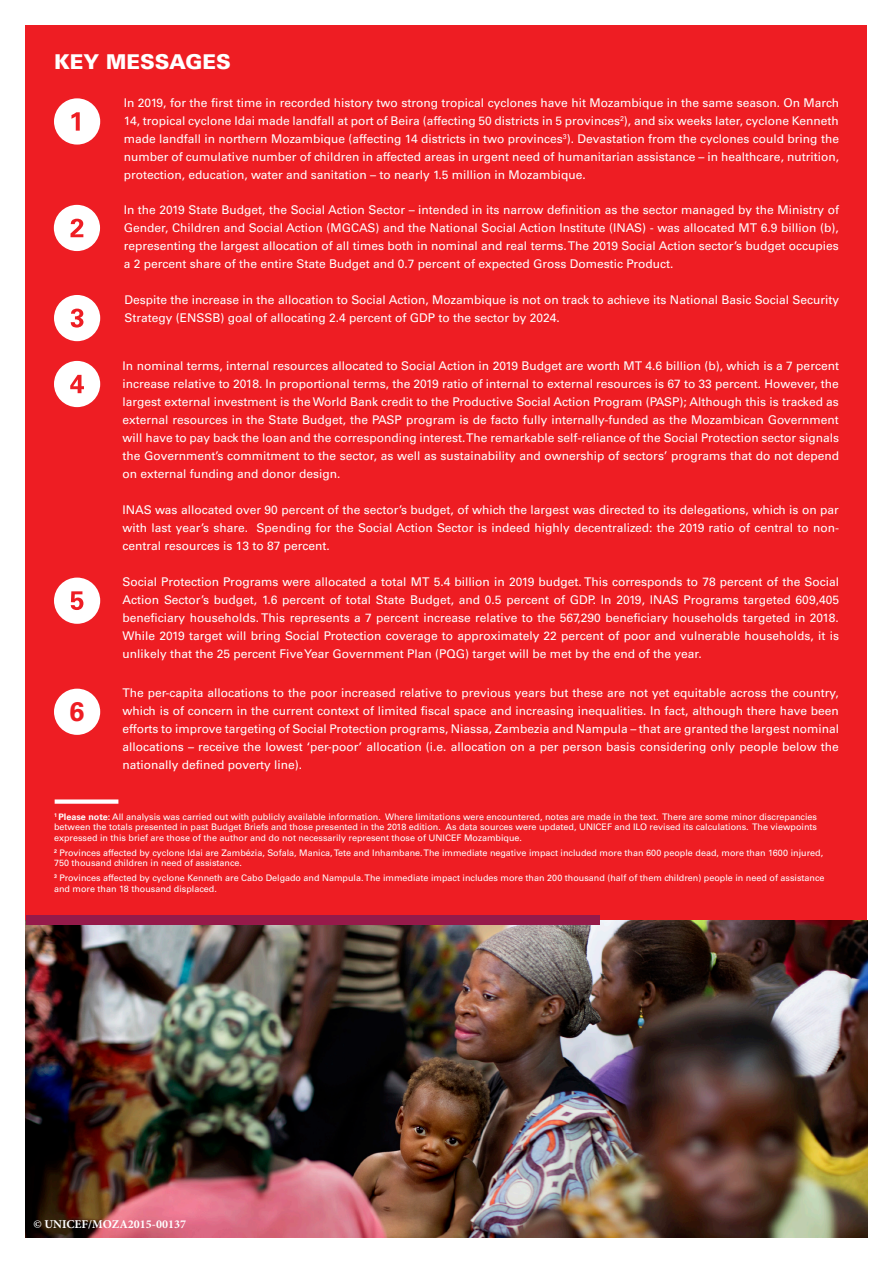
<style>
.page{position:relative;width:893px;height:1263px;background:#fff}
.page>*{position:absolute;margin:0;border:0;box-sizing:border-box;transform-origin:0 0}
.t1{font:700 26.85px "Univers LT Std";color:#ee1d23}
.t2{font:900 20.4px "Univers LT Std";color:#fff}
.t3{font:12px/18px "Univers LT Std";color:#fff;text-align:justify}
.t4{font:700 12px "Minion Pro";color:#fff}
.t5{font:9px/10.8px "Univers LT Std";color:#fff}
.s1{font-weight:700}
</style>
<div class="page">
<div style="left:26px;top:26px;width:841px;height:918px;background:#ee1d23"></div>
<div style="left:54px;top:98px;width:46px;height:47px;background:#fff;border-radius:50%"></div>
<svg style="left:71px;top:112px;width:9px;height:19px"></svg>
<div style="left:54px;top:205px;width:46px;height:46px;background:#fff;border-radius:50%"></div>
<svg style="left:71px;top:219px;width:12px;height:18px"></svg>
<div style="left:54px;top:295px;width:46px;height:46px;background:#fff;border-radius:50%"></div>
<svg style="left:71px;top:309px;width:12px;height:19px"></svg>
<div style="left:54px;top:361px;width:46px;height:46px;background:#fff;border-radius:50%"></div>
<svg style="left:70px;top:375px;width:14px;height:18px"></svg>
<div style="left:54px;top:578px;width:46px;height:46px;background:#fff;border-radius:50%"></div>
<svg style="left:71px;top:591px;width:12px;height:19px"></svg>
<div style="left:54px;top:689px;width:46px;height:46px;background:#fff;border-radius:50%"></div>
<div style="left:55px;top:799px;width:63px;height:5px;background:#fff"></div>
<img style="left:26px;top:920px;width:841px;height:317px">
<div style="left:26px;top:916px;width:573px;height:9px;background:#961a4a"></div>
<p class="t2" style="left:54px;top:49px;width:178px">KEY MESSAGES</p>
<p class="t3" style="left:124px;top:94px;width:717px">In 2019, for the first time in recorded history two strong tropical cyclones have hit Mozambique in the same season. On March 14, tropical cyclone Idai made landfall at port of Beira (affecting 50 districts in 5 provinces<sup>2</sup>), and six weeks later, cyclone Kenneth made landfall in northern Mozambique (affecting 14 districts in two provinces<sup>3</sup>). Devastation from the cyclones could bring the number of cumulative number of children in affected areas in urgent need of humanitarian assistance – in healthcare, nutrition, protection, education, water and sanitation – to nearly 1.5 million in Mozambique.</p>
<p class="t3" style="left:124px;top:200px;width:717px">In the 2019 State Budget, the Social Action Sector – intended in its narrow definition as the sector managed by the Ministry of Gender, Children and Social Action (MGCAS) and the National Social Action Institute (INAS) - was allocated MT 6.9 billion (b), representing the largest allocation of all times both in nominal and real terms. The 2019 Social Action sector’s budget occupies a 2 percent share of the entire State Budget and 0.7 percent of expected Gross Domestic Product.</p>
<p class="t3" style="left:124px;top:290px;width:716px">Despite the increase in the allocation to Social Action, Mozambique is not on track to achieve its National Basic Social Security<br>Strategy (ENSSB) goal of allocating 2.4 percent of GDP to the sector by 2024.</p>
<p class="t3" style="left:123px;top:356px;width:718px">In nominal terms, internal resources allocated to Social Action in 2019 Budget are worth MT 4.6 billion (b), which is a 7 percent increase relative to 2018. In proportional terms, the 2019 ratio of internal to external resources is 67 to 33 percent. However, the largest external investment is the World Bank credit to the Productive Social Action Program (PASP); Although this is tracked as external resources in the State Budget, the PASP program is de facto fully internally-funded as the Mozambican Government will have to pay back the loan and the corresponding interest. The remarkable self-reliance of the Social Protection sector signals the Government’s commitment to the sector, as well as sustainability and ownership of sectors’ programs that do not depend on external funding and donor design.</p>
<p class="t3" style="left:123px;top:500px;width:718px">INAS was allocated over 90 percent of the sector’s budget, of which the largest was directed to its delegations, which is on par with last year’s share. Spending for the Social Action Sector is indeed highly decentralized: the 2019 ratio of central to non&shy;central resources is 13 to 87 percent.</p>
<p class="t3" style="left:123px;top:573px;width:718px">Social Protection Programs were allocated a total MT 5.4 billion in 2019 budget. This corresponds to 78 percent of the Social Action Sector’s budget, 1.6 percent of total State Budget, and 0.5 percent of GDP. In 2019, INAS Programs targeted 609,405 beneficiary households. This represents a 7 percent increase relative to the 567,290 beneficiary households targeted in 2018.<br>While 2019 target will bring Social Protection coverage to approximately 22 percent of poor and vulnerable households, it is unlikely that the 25 percent Five Year Government Plan (PQG) target will be met by the end of the year.</p>
<p class="t3" style="left:123px;top:684px;width:718px">The per-capita allocations to the poor increased relative to previous years but these are not yet equitable across the country, which is of concern in the current context of limited fiscal space and increasing inequalities. In fact, although there have been efforts to improve targeting of Social Protection programs, Niassa, Zambezia and Nampula – that are granted the largest nominal allocations – receive the lowest ‘per-poor’ allocation (i.e. allocation on a per person basis considering only people below the nationally defined poverty line).</p>
<p class="t1" style="left:70px;top:696px;width:16px">6</p>
<p class="t5" style="left:54px;top:811px;width:765px;text-align:justify"><sup>1</sup> <span class="s1">Please note:</span> All analysis was carried out with publicly available information. Where limitations were encountered, notes are made in the text. There are some minor discrepancies between the totals presented in past Budget Briefs and those presented in the 2018 edition. As data sources were updated, UNICEF and ILO revised its calculations. The viewpoints expressed in this brief are those of the author and do not necessarily represent those of UNICEF Mozambique.</p>
<p class="t5" style="left:54px;top:847px;width:771px"><sup>2</sup> Provinces affected by cyclone Idai are Zambézia, Sofala, Manica, Tete and Inhambane. The immediate negative impact included more than 600 people dead, more than 1600 injured,<br>750 thousand children in need of assistance.</p>
<p class="t5" style="left:54px;top:872px;width:772px"><sup>3</sup> Provinces affected by cyclone Kenneth are Cabo Delgado and Nampula. The immediate impact includes more than 200 thousand (half of them children) people in need of assistance and more than 18 thousand displaced.</p>
<p class="t4" style="left:33px;top:1216px;width:154px">© UNICEF/MOZA2015-00137</p>
</div>
